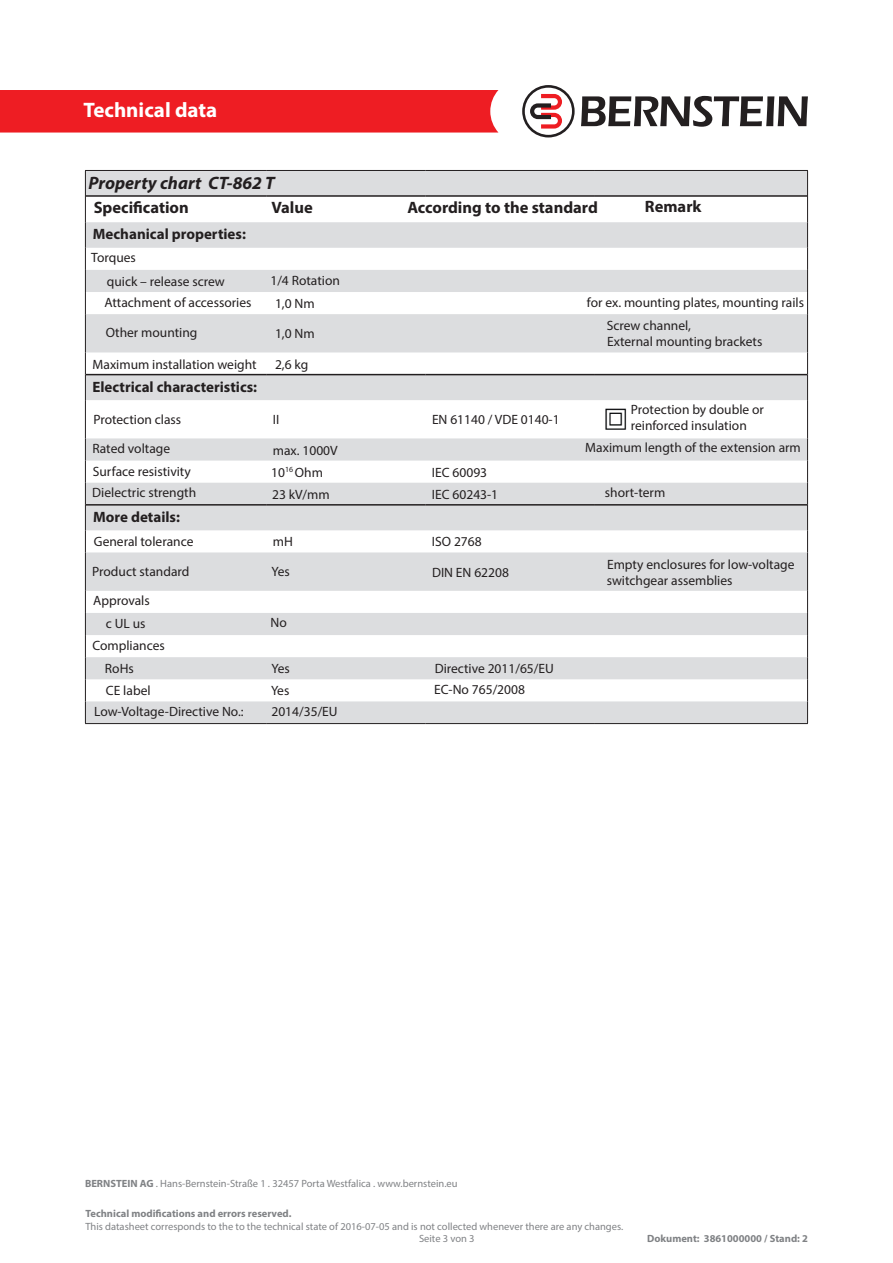
<style>
.page{position:relative;width:893px;height:1263px;background:#fff}
.page>*{position:absolute;margin:0;border:0;box-sizing:border-box;transform-origin:0 0}
.t1{font:700 21px "Myriad Pro";color:#fff}
.t2{font:italic 700 18px "Myriad Pro";color:#231f20}
.t3{font:700 16.5px "Myriad Pro";color:#231f20}
.t4{font:700 15px "Myriad Pro";color:#231f20}
.t5{font:13.5px/16.2px "Myriad Pro";color:#231f20}
.t6{font:10.5px "Myriad Pro";color:#808285}
.t7{font:700 10.5px "Myriad Pro";color:#808285}
.s1{font-weight:700}
</style>
<div class="page">
<div style="left:0;top:90px;width:498px;height:43px;background:#ee1d23"></div>
<svg style="left:581px;top:96px;width:227px;height:31px"></svg>
<svg style="left:522px;top:85px;width:53px;height:52px"></svg>
<svg style="left:86px;top:171px;width:721px;height:552px;fill:#dcdddf"></svg>
<svg style="left:86px;top:222px;width:721px;height:282px;fill:#dcdddf"></svg>
<hr style="left:85px;top:170px;width:181px;height:1px;background:#231f20">
<hr style="left:266px;top:170px;width:159px;height:1px;background:#231f20">
<hr style="left:425px;top:170px;width:170px;height:1px;background:#231f20">
<hr style="left:595px;top:170px;width:213px;height:1px;background:#231f20">
<hr style="left:86px;top:195px;width:180px;height:2px;background:#231f20">
<hr style="left:266px;top:195px;width:159px;height:2px;background:#231f20">
<hr style="left:425px;top:195px;width:170px;height:2px;background:#231f20">
<hr style="left:595px;top:195px;width:212px;height:2px;background:#231f20">
<hr style="left:85px;top:552px;width:1px;height:39px;background:#231f20">
<hr style="left:807px;top:552px;width:1px;height:39px;background:#231f20">
<svg style="left:85px;top:591px;width:1px;height:132px"></svg>
<svg style="left:807px;top:591px;width:1px;height:132px"></svg>
<hr style="left:85px;top:400px;width:1px;height:38px;background:#231f20">
<hr style="left:807px;top:400px;width:1px;height:38px;background:#231f20">
<svg style="left:85px;top:438px;width:1px;height:114px"></svg>
<svg style="left:807px;top:438px;width:1px;height:114px"></svg>
<hr style="left:86px;top:504px;width:180px;height:2px;background:#231f20">
<hr style="left:266px;top:504px;width:159px;height:2px;background:#231f20">
<hr style="left:425px;top:504px;width:170px;height:2px;background:#231f20">
<hr style="left:595px;top:504px;width:212px;height:2px;background:#231f20">
<svg style="left:85px;top:352px;width:1px;height:48px"></svg>
<svg style="left:807px;top:352px;width:1px;height:48px"></svg>
<hr style="left:86px;top:374px;width:180px;height:1px;background:#231f20">
<hr style="left:266px;top:374px;width:159px;height:1px;background:#231f20">
<hr style="left:425px;top:374px;width:170px;height:1px;background:#231f20">
<hr style="left:595px;top:374px;width:212px;height:1px;background:#231f20">
<hr style="left:85px;top:723px;width:181px;height:1px;background:#231f20">
<hr style="left:266px;top:723px;width:159px;height:1px;background:#231f20">
<hr style="left:425px;top:723px;width:170px;height:1px;background:#231f20">
<hr style="left:595px;top:723px;width:213px;height:1px;background:#231f20">
<svg style="left:85px;top:171px;width:1px;height:143px"></svg>
<svg style="left:807px;top:171px;width:1px;height:143px"></svg>
<hr style="left:85px;top:314px;width:1px;height:38px;background:#231f20">
<hr style="left:807px;top:314px;width:1px;height:38px;background:#231f20">
<img style="left:601px;top:405px;width:29px;height:28px">
<p class="t1" style="left:84px;top:97px;width:135px">Technical data</p>
<p class="t2" style="left:88px;top:171px;width:188px">Property chart CT-862 T</p>
<p class="t3" style="left:94px;top:197px;width:97px">Specification</p>
<p class="t3" style="left:271px;top:197px;width:43px">Value</p>
<p class="t3" style="left:407px;top:197px;width:192px">According to the standard</p>
<p class="t3" style="left:645px;top:196px;width:58px">Remark</p>
<p class="t4" style="left:93px;top:225px;width:155px">Mechanical properties:</p>
<p class="t5" style="left:91px;top:249px;width:46px">Torques</p>
<p class="t5" style="left:107px;top:273px;width:119px">quick – release screw</p>
<p class="t5" style="left:104px;top:294px;width:149px">Attachment of accessories</p>
<p class="t5" style="left:270px;top:272px;width:71px">1/4 Rotation</p>
<p class="t5" style="left:587px;top:294px;width:219px">for ex. mounting plates, mounting rails</p>
<p class="t5" style="left:607px;top:317px;width:86px">Screw channel,</p>
<p class="t5" style="left:607px;top:333px;width:157px">External mounting brackets</p>
<p class="t5" style="left:275px;top:295px;width:41px">1,0 Nm</p>
<p class="t5" style="left:275px;top:326px;width:41px">1,0 Nm</p>
<p class="t5" style="left:275px;top:356px;width:35px">2,6 kg</p>
<p class="t5" style="left:106px;top:324px;width:93px">Other mounting</p>
<p class="t5" style="left:93px;top:356px;width:166px">Maximum installation weight</p>
<p class="t4" style="left:92px;top:377px;width:166px">Electrical characteristics:</p>
<p class="t5" style="left:93px;top:411px;width:89px">Protection class</p>
<p class="t5" style="left:631px;top:401px;width:135px">Protection by double or reinforced insulation</p>
<p class="t5" style="left:92px;top:440px;width:79px">Rated voltage</p>
<p class="t5" style="left:585px;top:439px;width:217px">Maximum length of the extension arm</p>
<p class="t5" style="left:93px;top:463px;width:100px">Surface resistivity</p>
<p class="t5" style="left:92px;top:485px;width:105px">Dielectric strength</p>
<p class="t5" style="left:605px;top:484px;width:62px">short-term</p>
<p class="t4" style="left:93px;top:507px;width:88px">More details:</p>
<p class="t5" style="left:94px;top:533px;width:101px">General tolerance</p>
<p class="t5" style="left:92px;top:563px;width:99px">Product standard</p>
<p class="t5" style="left:271px;top:563px;width:20px">Yes</p>
<p class="t5" style="left:607px;top:556px;width:189px">Empty enclosures for low-voltage switchgear assemblies</p>
<p class="t5" style="left:93px;top:592px;width:58px">Approvals</p>
<p class="t5" style="left:106px;top:615px;width:41px">c UL us</p>
<p class="t5" style="left:271px;top:614px;width:18px">No</p>
<p class="t5" style="left:92px;top:637px;width:74px">Compliances</p>
<p class="t5" style="left:105px;top:660px;width:30px">RoHs</p>
<p class="t5" style="left:271px;top:660px;width:20px">Yes</p>
<p class="t5" style="left:435px;top:660px;width:121px">Directive 2011/65/EU</p>
<p class="t5" style="left:106px;top:682px;width:46px">CE label</p>
<p class="t5" style="left:271px;top:682px;width:20px">Yes</p>
<p class="t5" style="left:273px;top:411px;width:8px">II</p>
<p class="t5" style="left:432px;top:411px;width:129px">EN 61140 / VDE 0140-1</p>
<p class="t5" style="left:273px;top:442px;width:66px">max. 1000V</p>
<p class="t5" style="left:271px;top:464px;width:53px">10<sup>16</sup> Ohm</p>
<p class="t5" style="left:432px;top:464px;width:57px">IEC 60093</p>
<p class="t5" style="left:272px;top:486px;width:59px">23 kV/mm</p>
<p class="t5" style="left:432px;top:486px;width:68px">IEC 60243-1</p>
<p class="t5" style="left:273px;top:534px;width:22px">mH</p>
<p class="t5" style="left:432px;top:534px;width:51px">ISO 2768</p>
<p class="t5" style="left:432px;top:564px;width:78px">DIN EN 62208</p>
<p class="t5" style="left:434px;top:681px;width:92px">EC-No 765/2008</p>
<p class="t5" style="left:94px;top:703px;width:151px">Low-Voltage-Directive No.:</p>
<p class="t5" style="left:271px;top:703px;width:68px">2014/35/EU</p>
<p class="t6" style="left:85px;top:1177px;width:374px"><span class="s1">BERNSTEIN AG</span> . Hans-Bernstein-Straße 1 . 32457 Porta Westfalica . www.bernstein.eu</p>
<p class="t7" style="left:86px;top:1207px;width:207px">Technical modifications and errors reserved.</p>
<p class="t6" style="left:85px;top:1220px;width:539px">This datasheet corresponds to the to the technical state of 2016-07-05 and is not collected whenever there are any changes.</p>
<p class="t6" style="left:419px;top:1232px;width:57px">Seite 3 von 3</p>
<p class="t7" style="left:647px;top:1231px;width:162px">Dokument: 3861000000 / Stand: 2</p>
</div>
